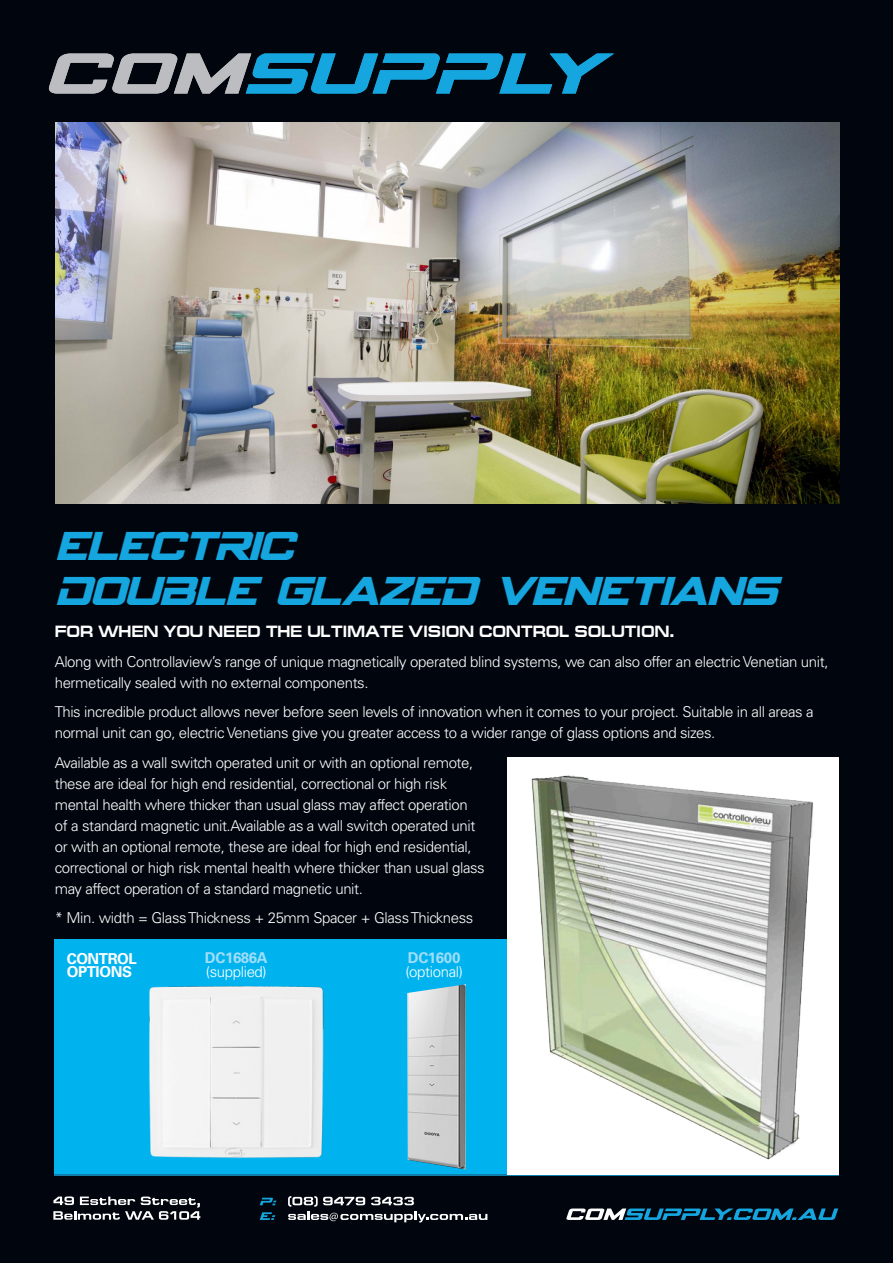
<style>
.page{position:relative;width:893px;height:1263px;background:#01060e}
.page>*{position:absolute;margin:0;border:0;box-sizing:border-box;transform-origin:0 0}
.t1{font:italic 45px/45px "Spy Agency Expanded";letter-spacing:-.05em;color:#16a6df;scale:.82 1}
.t2{font:700 16.5px "Europe Ext";letter-spacing:-.01em;color:#fff;scale:.9 1}
.t3{font:300 15px/21px "Univers LT Std";letter-spacing:-.025em;color:#fff}
.t4{font:700 15px/13.5px "Univers LT Std";letter-spacing:-.025em;color:#fff}
.t5{font:700 15px "Univers LT Std";letter-spacing:-.025em;color:#9fddf8}
</style>
<div class="page">
<svg style="left:53px;top:1196px;width:147px;height:24px"></svg>
<svg style="left:260px;top:1198px;width:16px;height:7px"></svg>
<svg style="left:260px;top:1212px;width:15px;height:8px"></svg>
<svg style="left:288px;top:1196px;width:199px;height:26px"></svg>
<svg style="left:566px;top:1208px;width:272px;height:12px"></svg>
<hr style="left:54px;top:1174px;width:785px;height:2px;background:#16a6df">
<div style="left:54px;top:939px;width:480px;height:235px;background:#00b3ef"></div>
<img style="left:508px;top:758px;width:331px;height:416px">
<img style="left:55px;top:123px;width:785px;height:381px">
<svg style="left:49px;top:54px;width:565px;height:40px"></svg>
<img style="left:149px;top:986px;width:175px;height:173px">
<img style="left:407px;top:984px;width:59px;height:185px">
<h1 class="t1" style="left:55px;top:522px;width:882px">ELECTRIC<br>DOUBLE GLAZED VENETIANS</h1>
<p class="t2" style="left:55px;top:622px;width:690px">FOR WHEN YOU NEED THE ULTIMATE VISION CONTROL SOLUTION.</p>
<p class="t3" style="left:55px;top:651px;width:775px">Along with Controllaview’s range of unique magnetically operated blind systems, we can also offer an electric Venetian unit, hermetically sealed with no external components.</p>
<p class="t3" style="left:55px;top:701px;width:760px">This incredible product allows never before seen levels of innovation when it comes to your project. Suitable in all areas a normal unit can go, electric Venetians give you greater access to a wider range of glass options and sizes.</p>
<p class="t3" style="left:55px;top:752px;width:431px">Available as a wall switch operated unit or with an optional remote, these are ideal for high end residential, correctional or high risk mental health where thicker than usual glass may affect operation<br>of a standard magnetic unit.Available as a wall switch operated unit or with an optional remote, these are ideal for high end residential, correctional or high risk mental health where thicker than usual glass may affect operation of a standard magnetic unit.</p>
<p class="t3" style="left:55px;top:907px;width:420px">* Min. width = Glass Thickness + 25mm Spacer + Glass Thickness</p>
<p class="t4" style="left:67px;top:952px;width:72px">CONTROL<br>OPTIONS</p>
<p class="t5" style="left:205px;top:949px;width:64px">DC1686A</p>
<p class="t5" style="left:408px;top:949px;width:54px">DC1600</p>
<p class="t3" style="left:206px;top:961px;width:62px">(supplied)</p>
<p class="t3" style="left:405px;top:961px;width:59px">(optional)</p>
</div>
